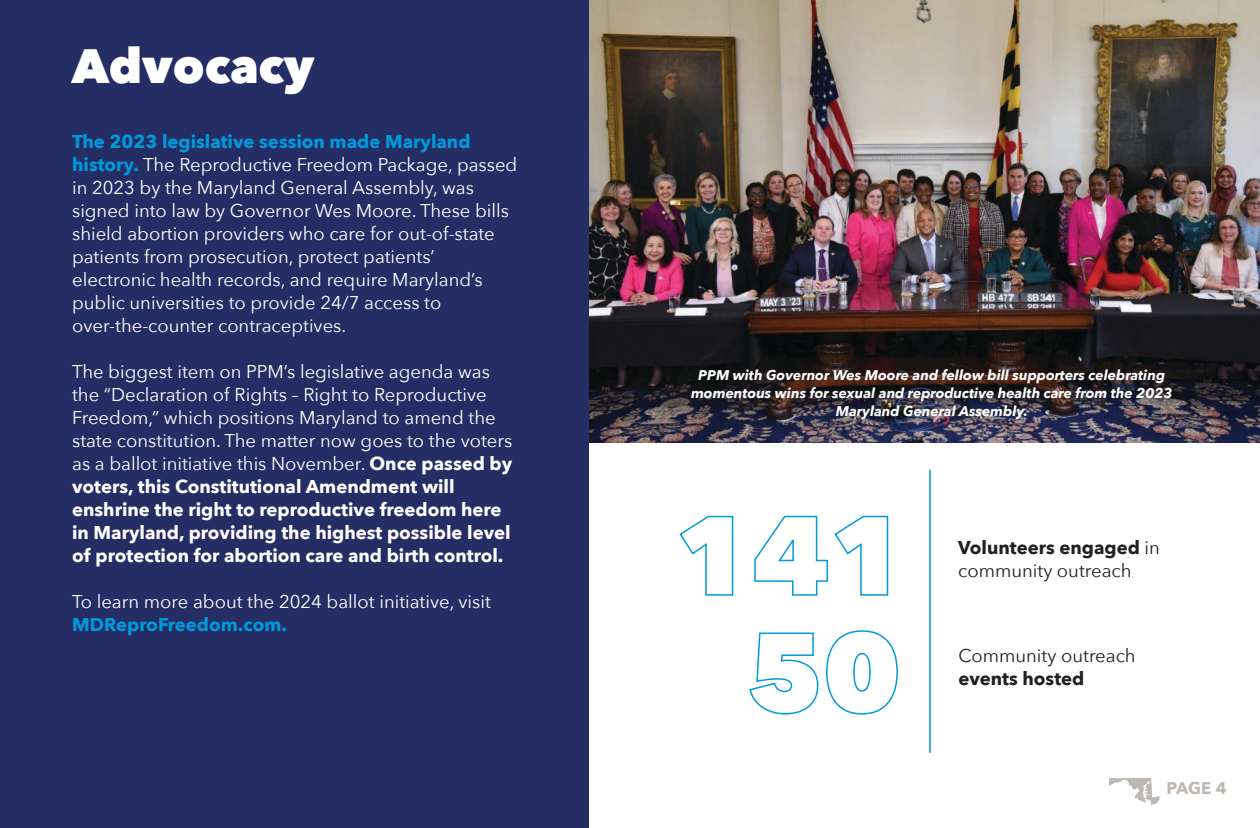
<style>
.page{position:relative;width:1260px;height:828px;background:#fff}
.page>*{position:absolute;margin:0;border:0;box-sizing:border-box;transform-origin:0 0}
.t1{font:800 48px "Avenir Next";color:#fff}
.t2{font:18.4px/23px "Avenir Next";color:#fff}
.t3{font:18.4px/23px "Avenir Next";color:#231f20}
.t4{font:700 18.4px "Avenir Next";color:#009ada}
.t5{font:700 18.4px "Avenir Next";color:#231f20}
.t6{font:700 16.8px "Avenir Next";color:#beb8b3}
.t7{font:italic 700 14px/18px "Avenir Next";color:#fff;text-align:center}
.s1{font-weight:700;color:#009ada}
.s2{font-weight:700}
</style>
<div class="page">
<img style="left:588px;top:0;width:672px;height:443px">
<div style="left:0;top:0;width:588px;height:828px;background:#252d65"></div>
<svg style="left:1109px;top:778px;width:51px;height:27px"></svg>
<svg style="left:679px;top:515px;width:55px;height:81px"></svg>
<svg style="left:754px;top:515px;width:135px;height:81px"></svg>
<svg style="left:749px;top:632px;width:70px;height:83px"></svg>
<svg style="left:826px;top:630px;width:72px;height:85px"></svg>
<hr style="left:929px;top:470px;width:2px;height:283px;background:#009ada">
<h1 class="t1" style="left:72px;top:37px;width:244px">Advocacy</h1>
<p class="t2" style="left:72px;top:129px;width:447px"><span class="s1">The 2023 legislative session made Maryland history.</span> The Reproductive Freedom Package, passed in 2023 by the Maryland General Assembly, was signed into law by Governor Wes Moore. These bills shield abortion providers who care for out-of-state patients from prosecution, protect patients’ electronic health records, and require Maryland’s public universities to provide 24/7 access to over-the-counter contraceptives.</p>
<p class="t2" style="left:72px;top:359px;width:442px">The biggest item on PPM’s legislative agenda was the “Declaration of Rights – Right to Reproductive Freedom,” which positions Maryland to amend the state constitution. The matter now goes to the voters as a ballot initiative this November. <span class="s2">Once passed by voters, this Constitutional Amendment will enshrine the right to reproductive freedom here in Maryland, providing the highest possible level of protection for abortion care and birth control.</span></p>
<p class="t2" style="left:72px;top:589px;width:420px">To learn more about the 2024 ballot initiative, visit</p>
<p class="t4" style="left:72px;top:608px;width:216px">MDReproFreedom.com.</p>
<p class="t7" style="left:691px;top:366px;width:483px">PPM with Governor Wes Moore and fellow bill supporters celebrating momentous wins for sexual and reproductive health care from the 2023<br>Maryland General Assembly.</p>
<p class="t3" style="left:958px;top:535px;width:203px"><span class="s2">Volunteers engaged</span> in community outreach</p>
<p class="t3" style="left:958px;top:643px;width:179px">Community outreach</p>
<p class="t5" style="left:958px;top:663px;width:128px">events hosted</p>
<p class="t6" style="left:1166px;top:773px;width:62px">PAGE 4</p>
</div>
